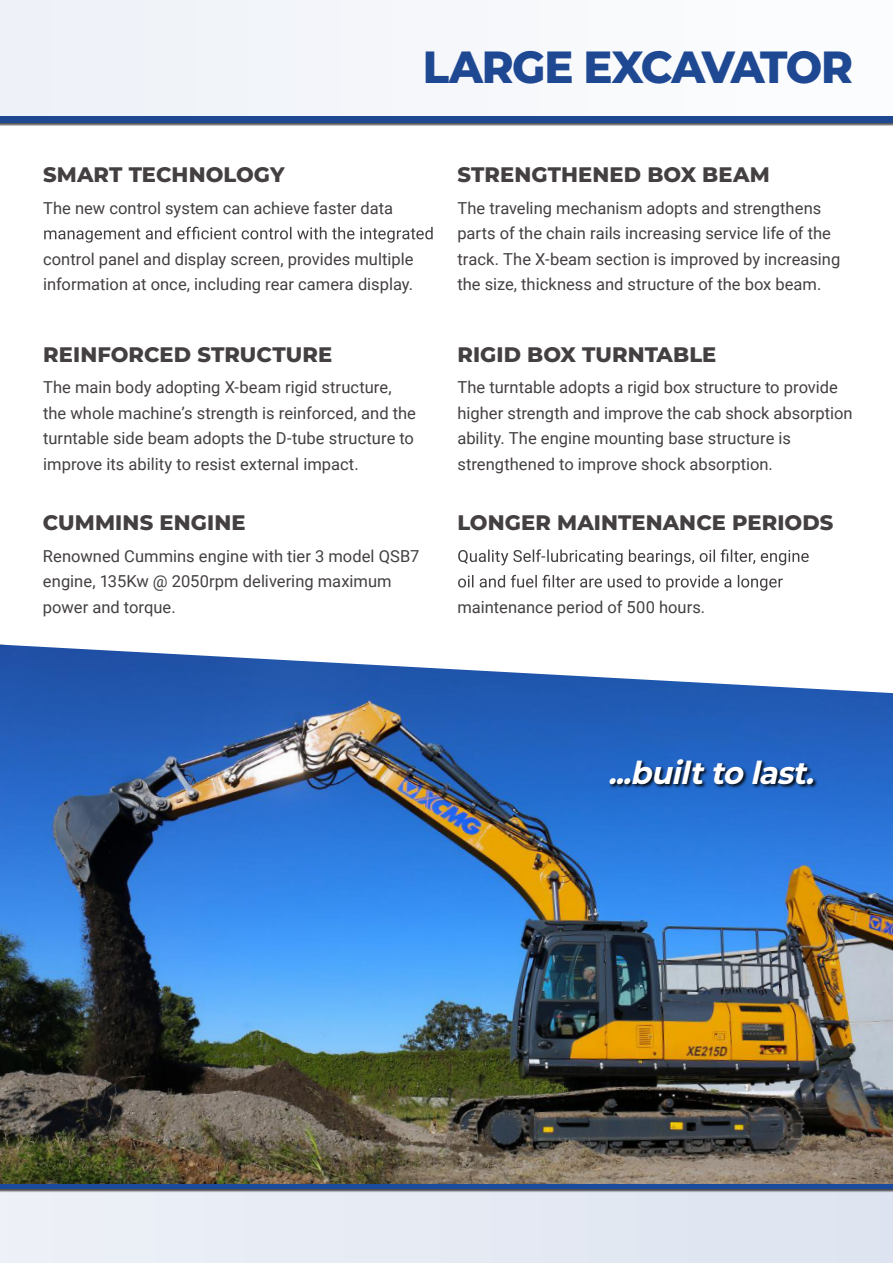
<style>
.page{position:relative;width:893px;height:1263px;background:#fff}
.page>*{position:absolute;margin:0;border:0;box-sizing:border-box;transform-origin:0 0}
.t1{font:800 45px "Montserrat";letter-spacing:-.035em;color:#1f4893;scale:.96 1}
.t2{font:italic 700 31.5px "Montserrat";color:#fff}
.t3{font:800 21px "Montserrat";letter-spacing:.005em;color:#444041}
.t4{font:16.5px/25.5px "Roboto";color:#444041}
</style>
<div class="page">
<svg style="left:44px;top:227px;width:389px;height:16px"></svg>
<svg style="left:458px;top:549px;width:351px;height:16px"></svg>
<svg style="left:458px;top:575px;width:325px;height:16px"></svg>
<img style="left:0;top:644px;width:893px;height:540px">
<svg style="left:609px;top:759px;width:209px;height:30px;background:#194b93"></svg>
<div style="left:0;top:0;width:893px;height:116px;background:#f6f7fb"></div>
<svg style="left:0;top:122px;width:893px;height:4px;background:#6f788b"></svg>
<div style="left:0;top:116px;width:893px;height:6px;background:#1f4893"></div>
<div style="left:0;top:1187px;width:893px;height:76px;background:#e5eaf3"></div>
<svg style="left:0;top:1189px;width:893px;height:3px;background:#7a7a7f"></svg>
<div style="left:0;top:1184px;width:893px;height:5px;background:#1b4b9c"></div>
<h1 class="t1" style="left:423px;top:34px;width:450px">LARGE EXCAVATOR</h1>
<p class="t3" style="left:43px;top:159px;width:243px">SMART TECHNOLOGY</p>
<p class="t4" style="left:43px;top:195px;width:352px">The new control system can achieve faster data</p>
<p class="t4" style="left:43px;top:246px;width:372px">control panel and display screen, provides multiple information at once, including rear camera display.</p>
<p class="t3" style="left:43px;top:339px;width:291px">REINFORCED STRUCTURE</p>
<p class="t4" style="left:43px;top:374px;width:374px">The main body adopting X-beam rigid structure, the whole machine’s strength is reinforced, and the turntable side beam adopts the D-tube structure to improve its ability to resist external impact.</p>
<p class="t3" style="left:457px;top:159px;width:314px">STRENGTHENED BOX BEAM</p>
<p class="t4" style="left:457px;top:195px;width:384px">The traveling mechanism adopts and strengthens parts of the chain rails increasing service life of the track. The X-beam section is improved by increasing the size, thickness and structure of the box beam.</p>
<p class="t3" style="left:457px;top:339px;width:260px">RIGID BOX TURNTABLE</p>
<p class="t4" style="left:457px;top:374px;width:397px">The turntable adopts a rigid box structure to provide higher strength and improve the cab shock absorption ability. The engine mounting base structure is strengthened to improve shock absorption.</p>
<p class="t3" style="left:43px;top:507px;width:204px">CUMMINS ENGINE</p>
<p class="t4" style="left:43px;top:543px;width:378px">Renowned Cummins engine with tier 3 model QSB7 engine, 135Kw @ 2050rpm delivering maximum power and torque.</p>
<p class="t3" style="left:457px;top:507px;width:378px">LONGER MAINTENANCE PERIODS</p>
<p class="t4" style="left:457px;top:594px;width:249px">maintenance period of 500 hours.</p>
<h2 class="t2" style="left:608px;top:750px;width:216px">...builtto last.</h2>
</div>
